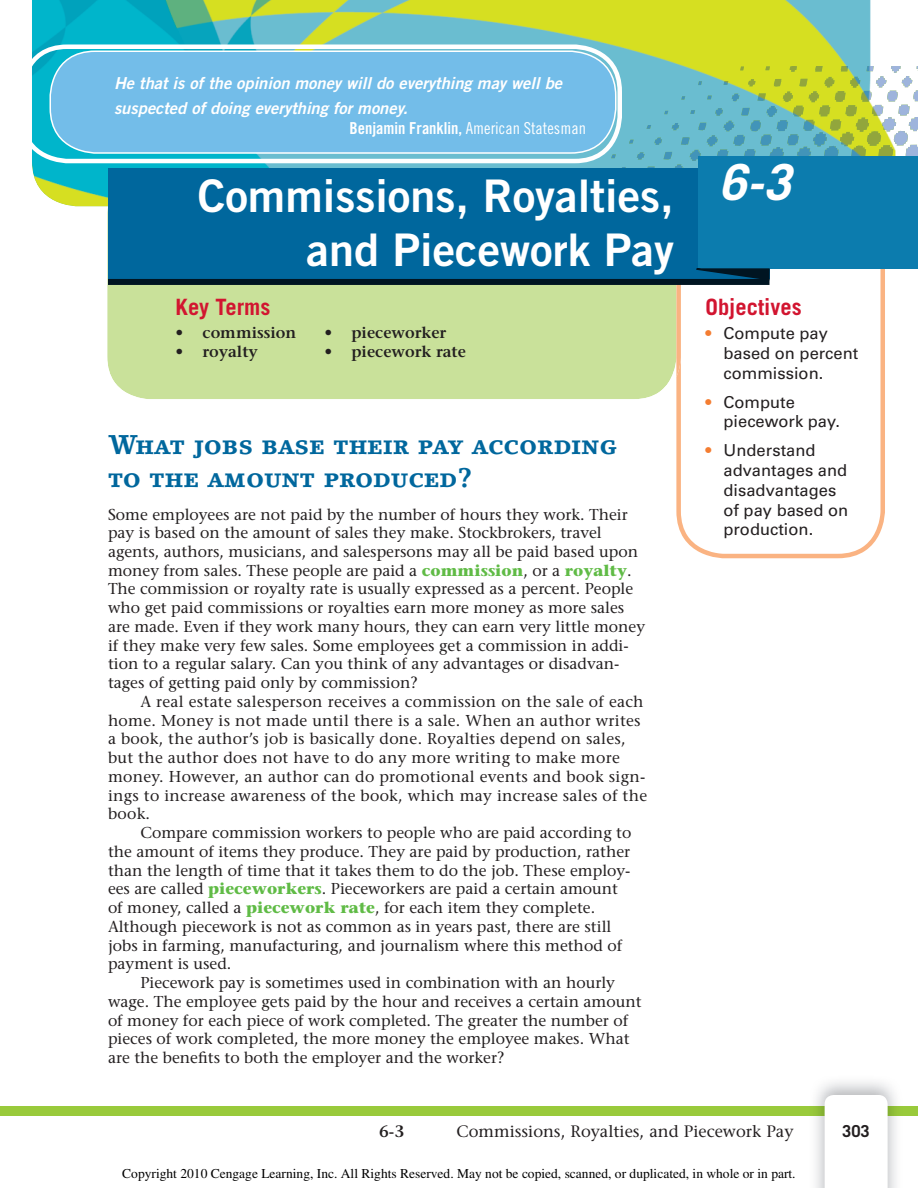
<style>
.page{position:relative;width:918px;height:1188px;background:#fff}
.page>*{position:absolute;margin:0;border:0;box-sizing:border-box;transform-origin:0 0}
.t1{font:italic 700 49.8px "Trade Gothic LT Std";color:#fff}
.t2{font:45px/54px "Trade Gothic LT Std Bd 2";color:#fff;text-align:right}
.t3{font:700 27px/33px "Lino Letter Std";letter-spacing:.02em;color:#00679d}
.t4{font:700 22.5px "Trade Gothic LT Std";color:#d21530}
.t5{font:16.5px/19.8px "Univers LT Std";color:#231f20}
.t6{font:16.5px/25.5px "Trade Gothic LT Std Bd 2 Obl";color:#fff}
.t7{font:500 16.5px "Stone Serif Std";color:#231f20}
.t8{font:16.5px "Trade Gothic LT Std Bd Cn 20";color:#fff}
.t9{font:600 16.5px "Stone Serif Std";color:#231f20}
.t10{font:700 16.5px "Trade Gothic LT Std";color:#231f20}
.t11{font:500 15.75px "Stone Serif Std";color:#231f20}
.t12{font:600 15.75px "Stone Serif Std";color:#231f20}
.t13{font:13.5px "Times";color:#000}
.s1{font-family:"Trade Gothic LT Std Cn 18"}
.s2{font-weight:700;color:#60bb46}
.s3{color:#f47d31}
</style>
<div class="page">
<div style="left:0;top:1106px;width:918px;height:9px;background:#99ca3b"></div>
<img style="left:809px;top:1082px;width:100px;height:106px">
<img style="left:809px;top:1106px;width:100px;height:9px">
<svg style="left:825px;top:1095px;width:63px;height:93px"></svg>
<div style="left:103px;top:206px;width:573px;height:193px;background:#c9e19a"></div>
<svg style="left:676px;top:268px;width:209px;height:290px"></svg>
<img style="left:32px;top:0;width:886px;height:206px">
<img style="left:619px;top:160px;width:79px;height:9px">
<svg style="left:898px;top:147px;width:8px;height:9px"></svg>
<img style="left:906px;top:145px;width:12px;height:11px">
<img style="left:611px;top:131px;width:287px;height:27px">
<img style="left:629px;top:117px;width:267px;height:28px">
<img style="left:777px;top:117px;width:141px;height:14px">
<img style="left:647px;top:105px;width:253px;height:25px">
<img style="left:664px;top:91px;width:234px;height:23px">
<img style="left:681px;top:76px;width:237px;height:25px">
<img style="left:698px;top:66px;width:203px;height:21px">
<img style="left:740px;top:66px;width:178px;height:6px">
<div style="left:108px;top:169px;width:661px;height:110px;background:#00679d"></div>
<div style="left:698px;top:156px;width:220px;height:112px;background:#0c7cae"></div>
<svg style="left:676px;top:268px;width:98px;height:109px"></svg>
<div style="left:108px;top:279px;width:662px;height:6px;background:#001522"></div>
<div style="left:50px;top:51px;width:566px;height:102px;background:#73bde9;border-radius:45px"></div>
<div style="left:50px;top:51px;width:566px;height:103px;border:2px solid #fff;border-radius:45px"></div>
<div style="left:20px;top:45px;width:602px;height:118px;border:4px solid #fff;border-radius:45px"></div>
<p class="t6" style="left:114px;top:71px;width:450px">He that is of the opinion money will do everything may well be suspected of doing everything for money.</p>
<p class="t8" style="left:350px;top:119px;width:238px">Benjamin Franklin, <span class="s1">American Statesman</span></p>
<p class="t2" style="left:198px;top:173px;width:478px">Commissions, Royalties, and Piecework Pay</p>
<p class="t4" style="left:176px;top:299px;width:96px">Key Terms</p>
<p class="t12" style="left:176px;top:326px;width:122px">• commission</p>
<p class="t12" style="left:176px;top:345px;width:84px">• royalty</p>
<p class="t12" style="left:324px;top:326px;width:123px">• pieceworker</p>
<p class="t12" style="left:324px;top:345px;width:143px">• piecework rate</p>
<p class="t3" style="left:108px;top:431px;width:510px">What jobs base their pay according to the amount produced?</p>
<p class="t11" style="left:108px;top:508px;width:521px">Some employees are not paid by the number of hours they work. Their</p>
<p class="t11" style="left:108px;top:526px;width:495px">pay is based on the amount of sales they make. Stockbrokers, travel</p>
<p class="t11" style="left:108px;top:545px;width:532px">agents, authors, musicians, and salespersons may all be paid based upon</p>
<p class="t11" style="left:108px;top:564px;width:525px">money from sales. These people are paid a <span class="s2">commission</span>, or a <span class="s2">royalty</span>.</p>
<p class="t11" style="left:108px;top:583px;width:527px">The commission or royalty rate is usually expressed as a percent. People</p>
<p class="t11" style="left:108px;top:601px;width:518px">who get paid commissions or royalties earn more money as more sales</p>
<p class="t11" style="left:108px;top:620px;width:539px">are made. Even if they work many hours, they can earn very little money</p>
<p class="t11" style="left:108px;top:639px;width:522px">if they make very few sales. Some employees get a commission in addi-</p>
<p class="t11" style="left:108px;top:658px;width:513px">tion to a regular salary. Can you think of any advantages or disadvan-</p>
<p class="t11" style="left:108px;top:676px;width:311px">tages of getting paid only by commission?</p>
<p class="t11" style="left:140px;top:695px;width:505px">A real estate salesperson receives a commission on the sale of each</p>
<p class="t11" style="left:108px;top:714px;width:534px">home. Money is not made until there is a sale. When an author writes</p>
<p class="t11" style="left:108px;top:733px;width:519px">a book, the author’s job is basically done. Royalties depend on sales,</p>
<p class="t11" style="left:108px;top:751px;width:513px">but the author does not have to do any more writing to make more</p>
<p class="t11" style="left:108px;top:770px;width:539px">money. However, an author can do promotional events and book sign-</p>
<p class="t11" style="left:108px;top:789px;width:541px">ings to increase awareness of the book, which may increase sales of the</p>
<p class="t11" style="left:108px;top:808px;width:44px">book.</p>
<p class="t11" style="left:140px;top:826px;width:493px">Compare commission workers to people who are paid according to</p>
<p class="t11" style="left:108px;top:845px;width:524px">the amount of items they produce. They are paid by production, rather</p>
<p class="t11" style="left:108px;top:864px;width:524px">than the length of time that it takes them to do the job. These employ-</p>
<p class="t11" style="left:108px;top:883px;width:512px">ees are called <span class="s2">pieceworkers</span>. Pieceworkers are paid a certain amount</p>
<p class="t11" style="left:108px;top:901px;width:489px">of money, called a <span class="s2">piecework rate</span>, for each item they complete.</p>
<p class="t11" style="left:108px;top:920px;width:505px">Although piecework is not as common as in years past, there are still</p>
<p class="t11" style="left:108px;top:939px;width:516px">jobs in farming, manufacturing, and journalism where this method of</p>
<p class="t11" style="left:108px;top:958px;width:125px">payment is used.</p>
<p class="t11" style="left:140px;top:976px;width:476px">Piecework pay is sometimes used in combination with an hourly</p>
<p class="t11" style="left:108px;top:995px;width:535px">wage. The employee gets paid by the hour and receives a certain amount</p>
<p class="t11" style="left:108px;top:1014px;width:522px">of money for each piece of work completed. The greater the number of</p>
<p class="t11" style="left:108px;top:1033px;width:523px">pieces of work completed, the more money the employee makes. What</p>
<p class="t11" style="left:108px;top:1051px;width:398px">are the benefits to both the employer and the worker?</p>
<p class="t1" style="left:719px;top:153px;width:73px">6-3</p>
<p class="t4" style="left:705px;top:299px;width:98px">Objectives</p>
<p class="t5" style="left:723px;top:325px;width:136px;text-indent:-18px"><span class="s3">•</span> Compute pay based on percent commission.</p>
<p class="t5" style="left:723px;top:393px;width:118px;text-indent:-18px"><span class="s3">•</span> Compute piecework pay.</p>
<p class="t5" style="left:723px;top:442px;width:126px;text-indent:-18px"><span class="s3">•</span> Understand advantages and disadvantages of pay based on production.</p>
<p class="t9" style="left:379px;top:1125px;width:27px">6-3</p>
<p class="t7" style="left:456px;top:1125px;width:339px">Commissions, Royalties, and Piecework Pay</p>
<p class="t10" style="left:842px;top:1125px;width:29px">303</p>
<p class="t13" style="left:122px;top:1165px;width:675px">Copyright 2010 Cengage Learning, Inc. All Rights Reserved. May not be copied, scanned, or duplicated, in whole or in part.</p>
</div>
